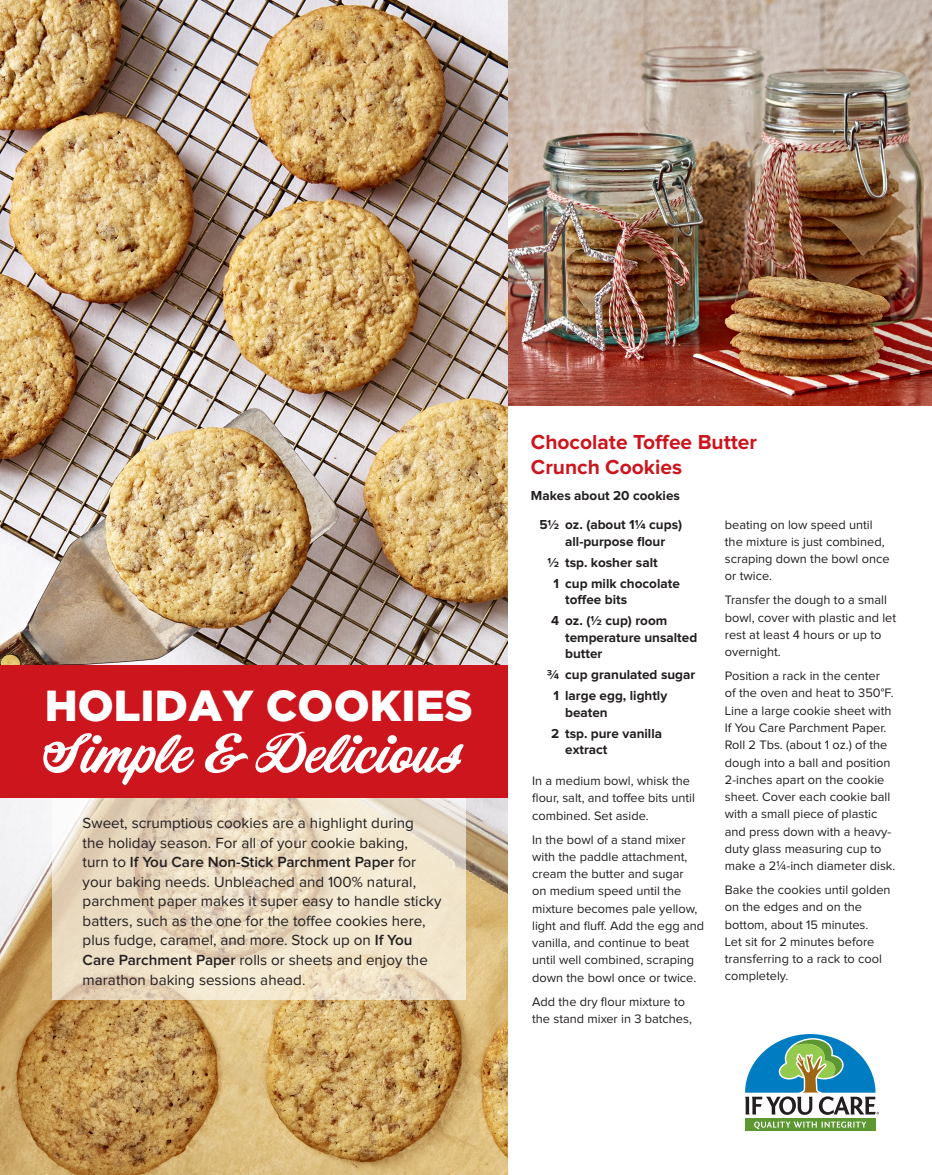
<style>
.page{position:relative;width:932px;height:1175px;background:#fff}
.page>*{position:absolute;margin:0;border:0;box-sizing:border-box;transform-origin:0 0}
.DEP_BODY{font:900 43.35px "Gotham";color:#fff}
.t1{font:700 21px/25.2px "Proxima Nova";color:#cd151d}
.t2{font:15.15px/19.5px "Proxima Nova";color:#231f20}
.t3{font:700 13.5px/16.5px "Proxima Nova";color:#231f20}
.t4{font:12.75px/17.2px "Proxima Nova";color:#231f20}
.s1{font-weight:600}
.s2{font-size:13.5px}
</style>
<div class="page">
<img style="left:507px;top:0;width:425px;height:406px">
<img style="left:0;top:0;width:507px;height:1174px">
<div style="left:745px;top:1118px;width:130px;height:12px;background:#5c9731"></div>
<svg style="left:754px;top:1121px;width:112px;height:8px"></svg>
<svg style="left:745px;top:1034px;width:133px;height:80px"></svg>
<svg style="left:52px;top:798px;width:414px;height:201px;background:#ebddc5"></svg>
<div style="left:0;top:665px;width:507px;height:133px;background:#cd151d"></div>
<svg style="left:43px;top:731px;width:420px;height:54px"></svg>
<p class="DEP_BODY" style="left:45px;top:681px;width:429px">HOLIDAY COOKIES</p>
<p class="t2" style="left:83px;top:814px;width:360px">Sweet, scrumptious cookies are a highlight during<br>the holiday season. For all of your cookie baking,<br>turn to <span class="s1">If You Care Non-Stick Parchment Paper</span> for your baking needs. Unbleached and 100% natural, parchment paper makes it super easy to handle sticky batters, such as the one for the toffee cookies here, plus fudge, caramel, and more. Stock up on <span class="s1">If You Care Parchment Paper</span> rolls or sheets and enjoy the marathon baking sessions ahead.</p>
<p class="t1" style="left:531px;top:430px;width:228px">Chocolate Toffee Butter<br>Crunch Cookies</p>
<p class="t3" style="left:531px;top:488px;width:150px">Makes about 20 cookies</p>
<p class="t3" style="left:565px;top:517px;width:118px;text-indent:-26px">51/2 oz. (about 11/4 cups) all-purpose flour</p>
<p class="t3" style="left:547px;top:554px;width:112px">1/2 tsp. kosher salt</p>
<p class="t3" style="left:565px;top:575px;width:116px;text-indent:-12px">1 cup milk chocolate toffee bits</p>
<p class="t3" style="left:565px;top:613px;width:134px;text-indent:-14px">4 oz. (1/2 cup) room temperature unsalted butter</p>
<p class="t3" style="left:547px;top:667px;width:150px">3/4 cup granulated sugar</p>
<p class="t3" style="left:565px;top:688px;width:104px;text-indent:-12px">1 large egg, lightly beaten</p>
<p class="t3" style="left:565px;top:725px;width:98px;text-indent:-14px">2 tsp. pure vanilla extract</p>
<p class="t4" style="left:532px;top:772px;width:164px">In a medium bowl, whisk the flour, salt, and toffee bits until combined. Set aside.</p>
<p class="t4" style="left:532px;top:831px;width:173px">In the bowl of a stand mixer with the paddle attachment, cream the butter and sugar<br>on medium speed until the mixture becomes pale yellow, light and fluff. Add the egg and vanilla, and continue to beat until well combined, scraping down the bowl once or twice.</p>
<p class="t4" style="left:532px;top:993px;width:161px">Add the dry flour mixture to the stand mixer in 3 batches,</p>
<p class="t4" style="left:724px;top:516px;width:166px">beating on low speed until the mixture is just combined, scraping down the bowl once or twice.</p>
<p class="t4" style="left:724px;top:592px;width:173px">Transfer the dough to a small bowl, cover with plastic and let rest at least 4 hours or up to overnight.</p>
<p class="t4" style="left:724px;top:668px;width:172px">Position a rack in the center<br>of the oven and heat to 350°F.<br>Line a large cookie sheet with<br>If You Care Parchment Paper.<br>Roll 2 Tbs. (about 1 oz.) of the dough into a ball and position<br>2-inches apart on the cookie sheet. Cover each cookie ball with a small piece of plastic and press down with a heavy&shy;duty glass measuring cup to make a 2<span class="s2">1/4</span>-inch diameter disk.</p>
<p class="t4" style="left:724px;top:881px;width:167px">Bake the cookies until golden on the edges and on the bottom, about 15 minutes.<br>Let sit for 2 minutes before transferring to a rack to cool completely.</p>
</div>
